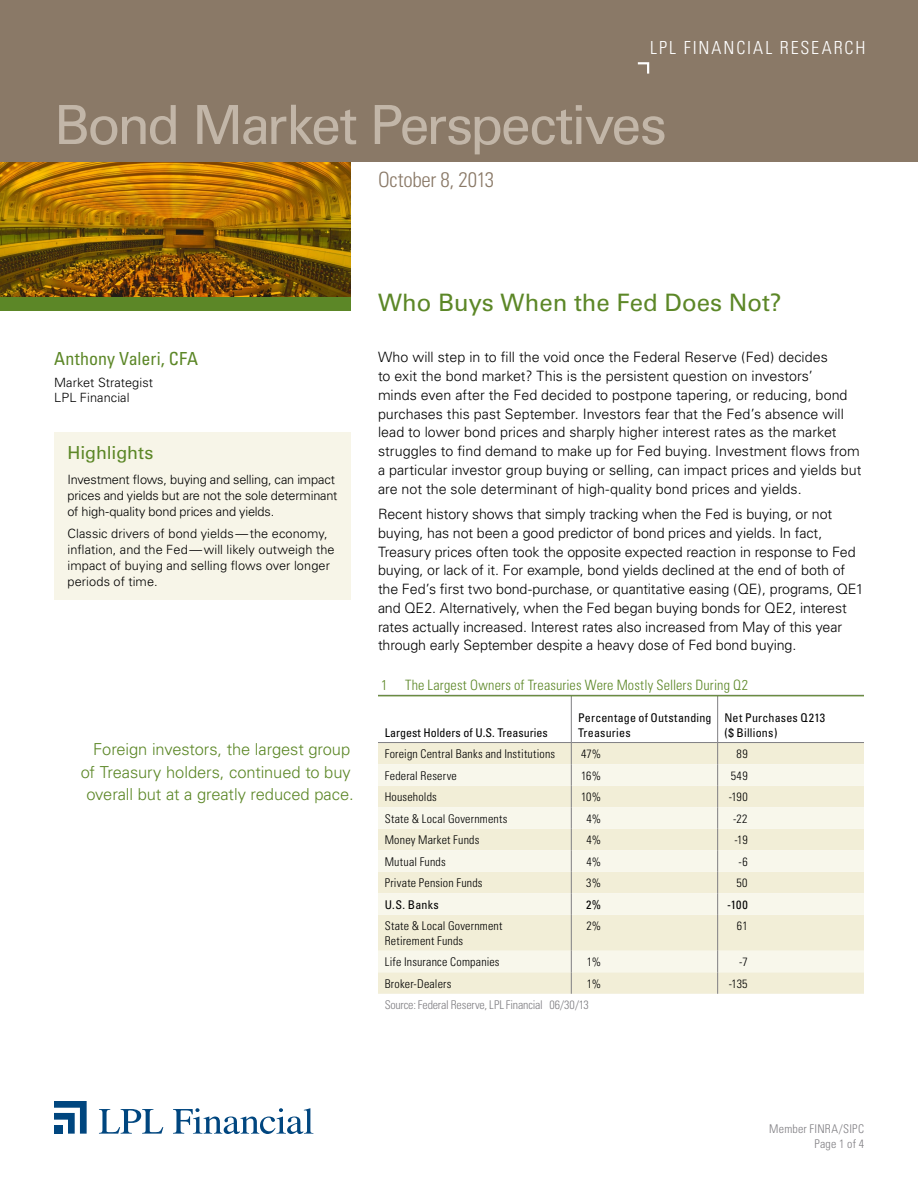
<style>
.page{position:relative;width:918px;height:1188px;background:#fff}
.page>*{position:absolute;margin:0;border:0;box-sizing:border-box;transform-origin:0 0}
.t1{font:54px "Univers";letter-spacing:-.045em;color:#c2b6a8}
.t2{font:24px "Univers";color:#5c8727}
.t3{font:300 condensed 21px "Univers";letter-spacing:-.01em;color:#8a7967}
.t4{font:300 condensed 18px "Univers";letter-spacing:.11em;color:#fff}
.t5{font:condensed 18px "Univers";letter-spacing:.005em;color:#5c8727}
.t6{font:18px "Univers";letter-spacing:-.01em;color:#5c8727}
.t7{font:300 16.5px/22.5px "Univers";letter-spacing:-.005em;color:#5c8727;text-align:center}
.t8{font:300 14.25px/18.8px "Univers";color:#000}
.t9{font:300 condensed 14.25px "Univers";letter-spacing:.01em;color:#5c8727}
.t10{font:300 12.75px/15.8px "Univers";color:#000}
.t11{font:300 condensed 12px/14.4px "Univers";letter-spacing:.015em;color:#000}
.t12{font:condensed 12px/14.4px "Univers";letter-spacing:.015em;color:#000}
.t13{font:300 condensed 12px "Univers";letter-spacing:-.005em;color:#807f83}
.t14{font:300 condensed 12px/14.2px "Univers";letter-spacing:.015em;color:#807f83;text-align:right}
</style>
<div class="page">
<img style="left:0;top:162px;width:351px;height:135px">
<svg style="left:99px;top:1109px;width:64px;height:25px"></svg>
<svg style="left:173px;top:1108px;width:140px;height:26px"></svg>
<svg style="left:54px;top:1101px;width:33px;height:33px"></svg>
<div style="left:54px;top:1125px;width:9px;height:9px;background:#00467f"></div>
<div style="left:0;top:0;width:918px;height:162px;background:#8a7967"></div>
<div style="left:0;top:297px;width:351px;height:13px;background:#5c8727"></div>
<svg style="left:637px;top:62px;width:13px;height:12px"></svg>
<div style="left:54px;top:432px;width:297px;height:167px;background:#f7f5e8"></div>
<div style="left:378px;top:743px;width:486px;height:251px;background:#f2eed7"></div>
<svg style="left:378px;top:764px;width:486px;height:208px;background:#f5f2e1"></svg>
<hr style="left:571px;top:695px;width:1px;height:47px;background:#807f83">
<hr style="left:571px;top:915px;width:1px;height:36px;background:#807f83">
<svg style="left:571px;top:951px;width:1px;height:43px"></svg>
<svg style="left:571px;top:743px;width:1px;height:172px"></svg>
<hr style="left:378px;top:742px;width:193px;height:1px;background:#807f83">
<hr style="left:571px;top:742px;width:147px;height:1px;background:#807f83">
<hr style="left:718px;top:742px;width:146px;height:1px;background:#807f83">
<hr style="left:717px;top:695px;width:1px;height:47px;background:#807f83">
<svg style="left:717px;top:743px;width:1px;height:172px"></svg>
<hr style="left:717px;top:915px;width:1px;height:36px;background:#807f83">
<svg style="left:717px;top:951px;width:1px;height:43px"></svg>
<hr style="left:378px;top:695px;width:486px;height:1px;background:#5c8727">
<p class="t4" style="left:650px;top:37px;width:217px">LPL FINANCIAL RESEARCH</p>
<h1 class="t1" style="left:54px;top:93px;width:614px">Bond Market Perspectives</h1>
<h3 class="t3" style="left:378px;top:167px;width:118px">October 8, 2013</h3>
<p class="t5" style="left:54px;top:348px;width:146px">Anthony Valeri, CFA</p>
<p class="t10" style="left:54px;top:375px;width:101px;line-height:15px">Market Strategist<br>LPL Financial</p>
<p class="t6" style="left:68px;top:442px;width:88px">Highlights</p>
<p class="t10" style="left:68px;top:472px;width:272px">Investment flows, buying and selling, can impact prices and yields but are not the sole determinant of high-quality bond prices and yields.</p>
<p class="t10" style="left:68px;top:526px;width:269px">Classic drivers of bond yields—the economy, inflation, and the Fed—will likely outweigh the impact of buying and selling flows over longer periods of time.</p>
<p class="t7" style="left:81px;top:738px;width:274px">Foreign investors, the largest group of Treasury holders, continued to buy overall but at a greatly reduced pace.</p>
<h2 class="t2" style="left:378px;top:288px;width:405px">Who Buys When the Fed Does Not?</h2>
<p class="t8" style="left:378px;top:348px;width:485px">Who will step in to fill the void once the Federal Reserve (Fed) decides<br>to exit the bond market? This is the persistent question on investors’<br>minds even after the Fed decided to postpone tapering, or reducing, bond purchases this past September. Investors fear that the Fed’s absence will lead to lower bond prices and sharply higher interest rates as the market struggles to find demand to make up for Fed buying. Investment flows from a particular investor group buying or selling, can impact prices and yields but are not the sole determinant of high-quality bond prices and yields.</p>
<p class="t8" style="left:378px;top:505px;width:487px">Recent history shows that simply tracking when the Fed is buying, or not buying, has not been a good predictor of bond prices and yields. In fact, Treasury prices often took the opposite expected reaction in response to Fed buying, or lack of it. For example, bond yields declined at the end of both of the Fed’s first two bond-purchase, or quantitative easing (QE), programs, QE1 and QE2. Alternatively, when the Fed began buying bonds for QE2, interest rates actually increased. Interest rates also increased from May of this year through early September despite a heavy dose of Fed bond buying.</p>
<p class="t9" style="left:381px;top:676px;width:368px">1 The Largest Owners of Treasuries Were Mostly Sellers During Q2</p>
<p class="t12" style="left:385px;top:725px;width:164px">Largest Holders of U.S. Treasuries</p>
<p class="t12" style="left:578px;top:711px;width:135px">Percentage of Outstanding<br>Treasuries</p>
<p class="t12" style="left:724px;top:711px;width:102px">Net Purchases Q213 ($ Billions)</p>
<p class="t11" style="left:385px;top:747px;width:172px">Foreign Central Banks and Institutions</p>
<p class="t11" style="left:581px;top:747px;width:22px">47%</p>
<p class="t11" style="left:737px;top:747px;width:13px">89</p>
<p class="t11" style="left:385px;top:768px;width:74px">Federal Reserve</p>
<p class="t11" style="left:581px;top:768px;width:22px">16%</p>
<p class="t11" style="left:731px;top:768px;width:18px">549</p>
<p class="t11" style="left:385px;top:790px;width:54px">Households</p>
<p class="t11" style="left:581px;top:790px;width:22px">10%</p>
<p class="t11" style="left:729px;top:790px;width:20px">-190</p>
<p class="t11" style="left:385px;top:811px;width:124px">State &amp; Local Governments</p>
<p class="t11" style="left:586px;top:811px;width:16px">4%</p>
<p class="t11" style="left:733px;top:811px;width:16px">-22</p>
<p class="t11" style="left:385px;top:833px;width:96px">Money Market Funds</p>
<p class="t11" style="left:586px;top:833px;width:16px">4%</p>
<p class="t11" style="left:734px;top:833px;width:15px">-19</p>
<p class="t11" style="left:385px;top:854px;width:63px">Mutual Funds</p>
<p class="t11" style="left:586px;top:854px;width:16px">4%</p>
<p class="t11" style="left:739px;top:854px;width:11px">-6</p>
<p class="t11" style="left:385px;top:876px;width:99px">Private Pension Funds</p>
<p class="t11" style="left:586px;top:876px;width:17px">3%</p>
<p class="t11" style="left:737px;top:876px;width:13px">50</p>
<p class="t12" style="left:385px;top:897px;width:55px">U.S. Banks</p>
<p class="t12" style="left:586px;top:897px;width:17px">2%</p>
<p class="t12" style="left:727px;top:897px;width:22px">-100</p>
<p class="t11" style="left:385px;top:919px;width:119px">State &amp; Local Government<br>Retirement Funds</p>
<p class="t11" style="left:586px;top:919px;width:16px">2%</p>
<p class="t11" style="left:737px;top:919px;width:12px">61</p>
<p class="t11" style="left:385px;top:955px;width:116px">Life Insurance Companies</p>
<p class="t11" style="left:587px;top:955px;width:16px">1%</p>
<p class="t11" style="left:739px;top:955px;width:10px">-7</p>
<p class="t11" style="left:385px;top:976px;width:68px">Broker-Dealers</p>
<p class="t11" style="left:587px;top:976px;width:16px">1%</p>
<p class="t11" style="left:729px;top:976px;width:20px">-135</p>
<p class="t13" style="left:385px;top:998px;width:206px">Source: Federal Reserve, LPL Financial 06/30/13</p>
<p class="t14" style="left:769px;top:1122px;width:96px">Member FINRA/SIPC<br>Page 1 of 4</p>
</div>
